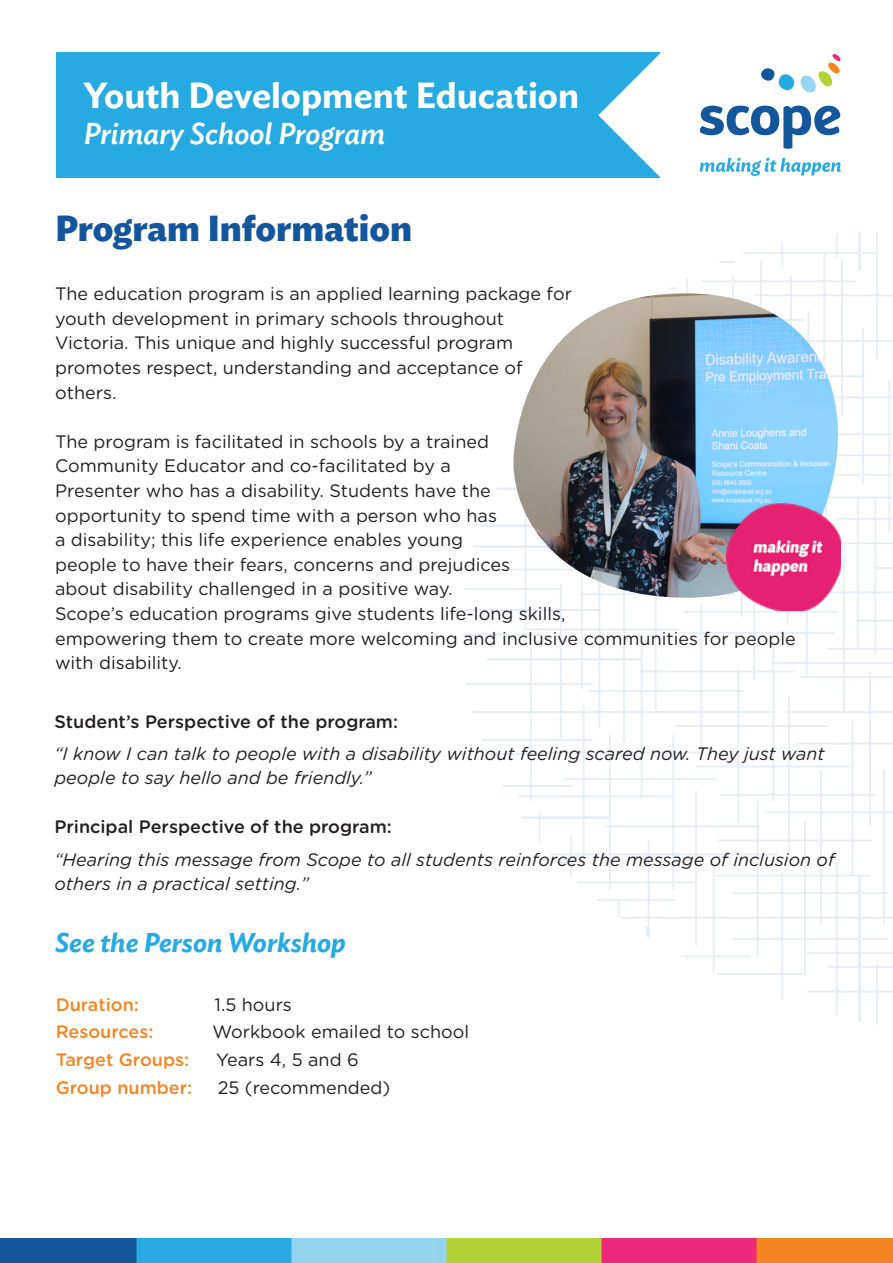
<style>
.page{position:relative;width:893px;height:1263px;background:#fff}
.page>*{position:absolute;margin:0;border:0;box-sizing:border-box;transform-origin:0 0}
.t1{font:600 36px "Ideal Sans";color:#fff}
.t2{font:700 36px "Ideal Sans";color:#14569b}
.t3{font:italic 500 30px "Ideal Sans";color:#fff}
.t4{font:italic 600 27px "Ideal Sans";color:#27aae1}
.t5{font:18px/24.6px "Gotham Rounded";color:#231f20}
.t6{font:italic 18px/24.6px "Gotham Rounded";color:#231f20}
.t7{font:500 18px "Gotham Rounded";color:#231f20}
.t8{font:500 18px "Gotham Rounded";color:#f58520}
</style>
<div class="page">
<svg style="left:462px;top:232px;width:431px;height:793px"></svg>
<div style="left:56px;top:53px;width:604px;height:125px;background:#27aae1"></div>
<img style="left:0;top:1239px;width:893px;height:24px">
<svg style="left:598px;top:52px;width:243px;height:125px"></svg>
<svg style="left:507px;top:291px;width:343px;height:315px"></svg>
<img style="left:512px;top:293px;width:327px;height:306px">
<img style="left:727px;top:504px;width:114px;height:107px">
<p class="t1" style="left:84px;top:67px;width:497px">Youth Development Education</p>
<p class="t3" style="left:84px;top:110px;width:303px">Primary School Program</p>
<p class="t2" style="left:55px;top:200px;width:359px">Program Information</p>
<p class="t5" style="left:55px;top:281px;width:518px">The education program is an applied learning package for</p>
<p class="t5" style="left:55px;top:305px;width:450px">youth development in primary schools throughout</p>
<p class="t5" style="left:55px;top:330px;width:460px">Victoria. This unique and highly successful program</p>
<p class="t5" style="left:55px;top:354px;width:469px">promotes respect, understanding and acceptance of</p>
<p class="t5" style="left:55px;top:379px;width:63px">others.</p>
<p class="t5" style="left:55px;top:428px;width:435px">The program is facilitated in schools by a trained</p>
<p class="t5" style="left:55px;top:453px;width:437px">Community Educator and co-facilitated by a<br>Presenter who has a disability. Students have the</p>
<p class="t5" style="left:55px;top:502px;width:456px">opportunity to spend time with a person who has a disability; this life experience enables young people to have their fears, concerns and prejudices</p>
<p class="t5" style="left:55px;top:576px;width:399px">about disability challenged in a positive way.</p>
<p class="t5" style="left:55px;top:600px;width:512px">Scope’s education programs give students life-long skills,</p>
<p class="t5" style="left:55px;top:625px;width:742px">empowering them to create more welcoming and inclusive communities for people with disability.</p>
<p class="t7" style="left:54px;top:708px;width:345px">Student’s Perspective of the program:</p>
<p class="t6" style="left:54px;top:740px;width:772px">“I know I can talk to people with a disability without feeling scared now. They just want people to say hello and be friendly.”</p>
<p class="t7" style="left:54px;top:814px;width:339px">Principal Perspective of the program:</p>
<p class="t6" style="left:54px;top:846px;width:782px">“Hearing this message from Scope to all students reinforces the message of inclusion of others in a practical setting.”</p>
<p class="t4" style="left:55px;top:921px;width:292px">See the Person Workshop</p>
<p class="t8" style="left:56px;top:992px;width:85px">Duration:</p>
<p class="t5" style="left:215px;top:991px;width:79px">1.5 hours</p>
<p class="t8" style="left:56px;top:1019px;width:99px">Resources:</p>
<p class="t5" style="left:212px;top:1019px;width:258px">Workbook emailed to school</p>
<p class="t8" style="left:56px;top:1047px;width:135px">Target Groups:</p>
<p class="t5" style="left:216px;top:1046px;width:144px">Years 4, 5 and 6</p>
<p class="t8" style="left:56px;top:1074px;width:138px">Group number:</p>
<p class="t5" style="left:218px;top:1074px;width:174px">25 (recommended)</p>
</div>
